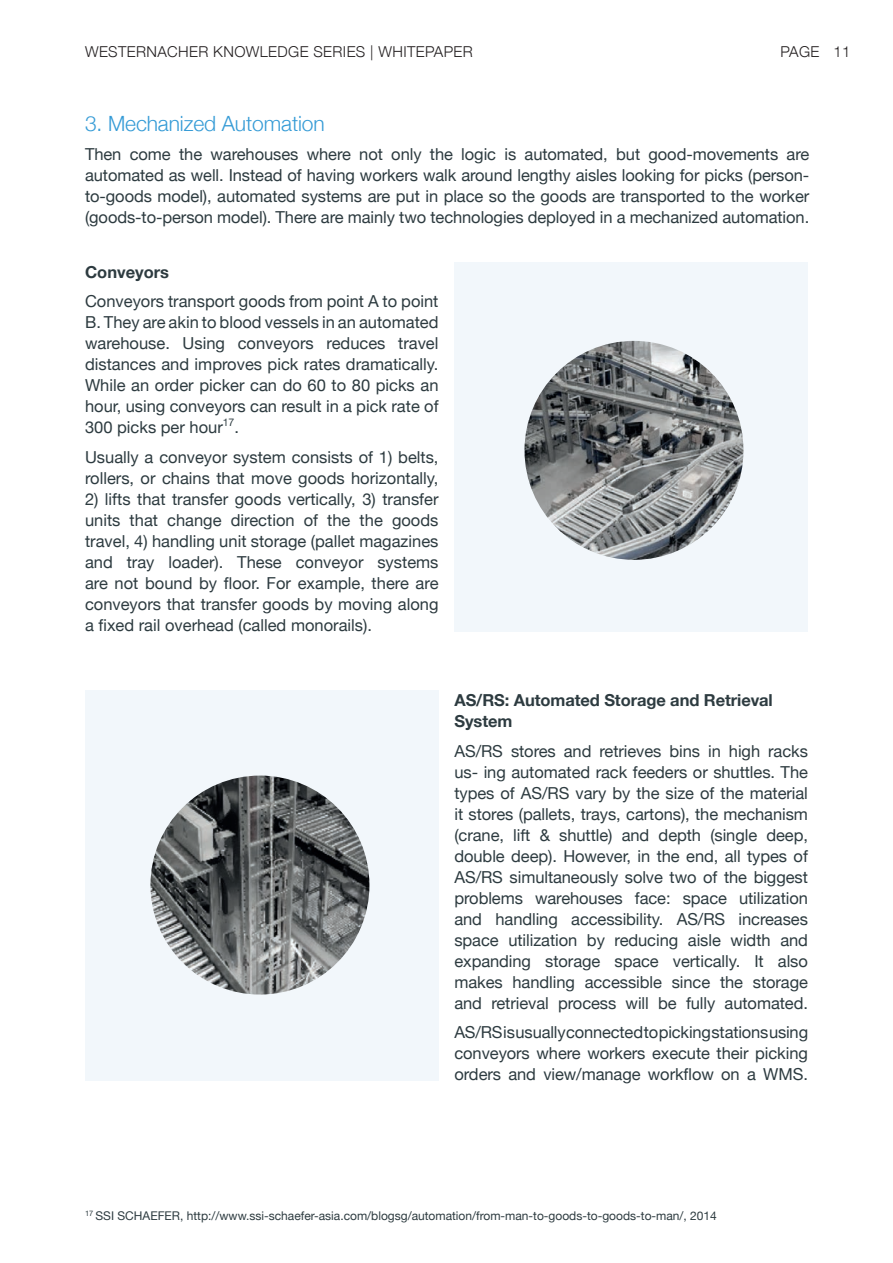
<style>
.page{position:relative;width:893px;height:1263px;background:#fff}
.page>*{position:absolute;margin:0;border:0;box-sizing:border-box;transform-origin:0 0}
.t1{font:300 21px "Helvetica Neue";letter-spacing:-.005em;color:#359bd6}
.t2{font:16.5px/21px "Helvetica Neue";color:#2d3b40;text-align:justify}
.t3{font:700 16.5px/21px "Helvetica Neue";letter-spacing:-.005em;color:#2d3b40}
.t4{font:300 15px "Helvetica Neue";letter-spacing:.025em;color:#231f20}
.t5{font:12px "Helvetica Neue";color:#2d3b40}
.t6{font:10.5px "Helvetica Neue";color:#2d3b40}
</style>
<div class="page">
<div style="left:454px;top:261px;width:354px;height:370px;background:#f2f7fb"></div>
<img style="left:524px;top:341px;width:219px;height:219px;border-radius:109px">
<div style="left:85px;top:690px;width:353px;height:390px;background:#f2f7fb"></div>
<img style="left:150px;top:775px;width:219px;height:219px;border-radius:109px">
<p class="t4" style="left:85px;top:40px;width:389px">WESTERNACHER KNOWLEDGE SERIES | WHITEPAPER</p>
<p class="t4" style="left:780px;top:40px;width:71px">PAGE 11</p>
<p class="t1" style="left:85px;top:106px;width:241px">3. Mechanized Automation</p>
<p class="t2" style="left:85px;top:145px;width:726px">Then come the warehouses where not only the logic is automated, but good-movements are automated as well. Instead of having workers walk around lengthy aisles looking for picks (person&shy;to-goods model), automated systems are put in place so the goods are transported to the worker (goods-to-person model). There are mainly two technologies deployed in a mechanized automation.</p>
<p class="t3" style="left:85px;top:262px;width:86px">Conveyors</p>
<p class="t2" style="left:85px;top:292px;width:355px">Conveyors transport goods from point A to point B. They are akin to blood vessels in an automated warehouse. Using conveyors reduces travel distances and improves pick rates dramatically.<br>While an order picker can do 60 to 80 picks an hour, using conveyors can result in a pick rate of 300 picks per hour</p>
<p class="t6" style="left:223px;top:414px;width:13px">17</p>
<p class="t2" style="left:85px;top:413px;width:355px;line-height:29.5px;text-indent:149px">.<br>Usually a conveyor system consists of 1) belts,</p>
<p class="t2" style="left:85px;top:468px;width:355px">rollers, or chains that move goods horizontally,</p>
<p class="t2" style="left:85px;top:489px;width:355px">2) lifts that transfer goods vertically, 3) transfer units that change direction of the the goods travel, 4) handling unit storage (pallet magazines and tray loader). These conveyor systems are not bound by floor. For example, there are conveyors that transfer goods by moving along a fixed rail overhead (called monorails).</p>
<p class="t3" style="left:454px;top:690px;width:320px">AS/RS: Automated Storage and Retrieval<br>System</p>
<p class="t2" style="left:454px;top:741px;width:355px">AS/RS stores and retrieves bins in high racks us- ing automated rack feeders or shuttles. The types of AS/RS vary by the size of the material it stores (pallets, trays, cartons), the mechanism (crane, lift &amp; shuttle) and depth (single deep, double deep). However, in the end, all types of AS/RS simultaneously solve two of the biggest problems warehouses face: space utilization and handling accessibility. AS/RS increases space utilization by reducing aisle width and expanding storage space vertically. It also makes handling accessible since the storage and retrieval process will be fully automated.</p>
<p class="t2" style="left:454px;top:1023px;width:355px">AS/RS is usually connected to picking stations using conveyors where workers execute their picking orders and view/manage workflow on a WMS.</p>
<p class="t5" style="left:85px;top:1207px;width:633px"><sup>17</sup> SSI SCHAEFER, http://www.ssi-schaefer-asia.com/blogsg/automation/from-man-to-goods-to-goods-to-man/, 2014</p>
</div>
